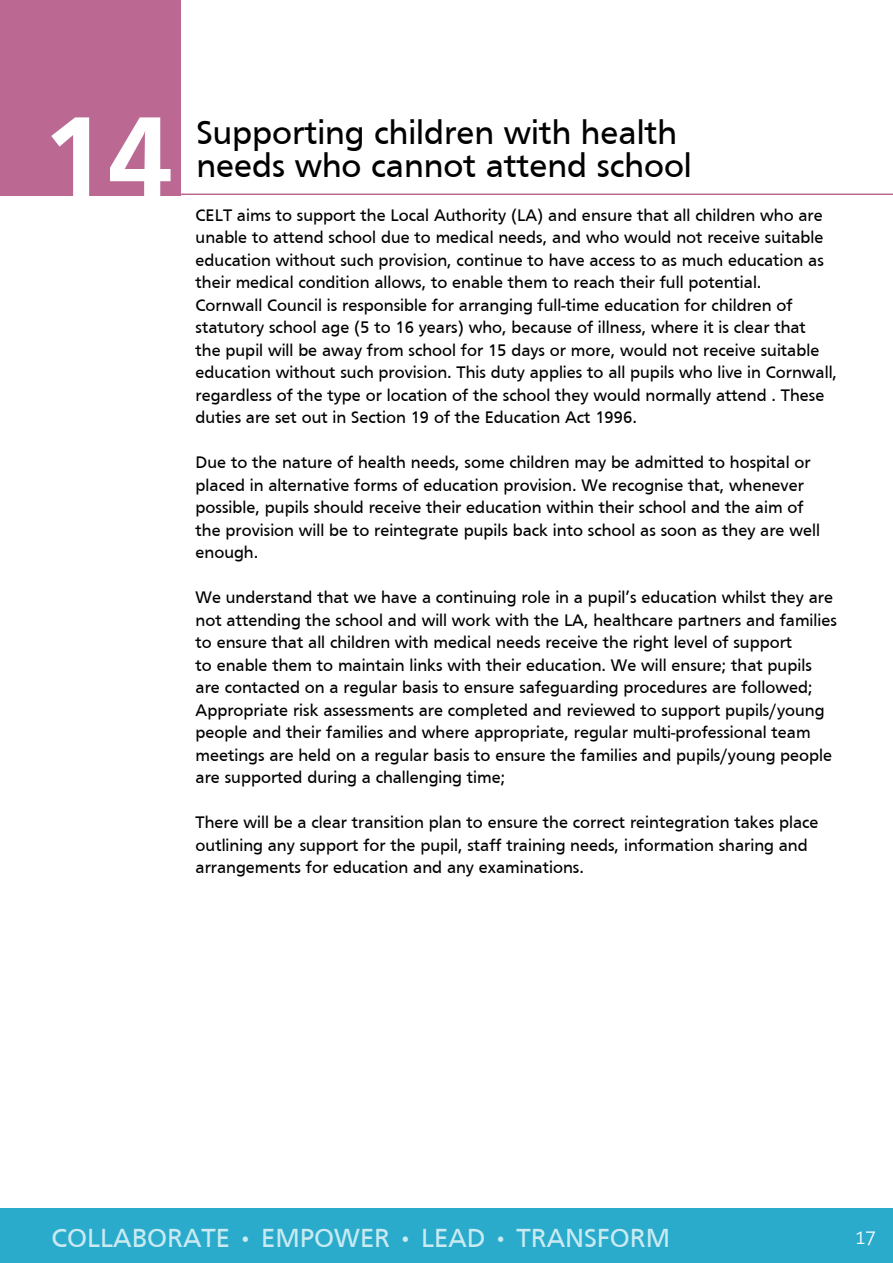
<style>
.page{position:relative;width:893px;height:1263px;background:#fff}
.page>*{position:absolute;margin:0;border:0;box-sizing:border-box;transform-origin:0 0}
.t1{font:700 119.85px "Frutiger";color:#fff}
.t2{font:34.5px/33px "Frutiger";color:#000}
.t3{font:27px "Frutiger";color:#caeaf2}
.t4{font:300 19.5px "Aller";color:#fff}
.t5{font:17.25px/22.5px "Frutiger";color:#000}
</style>
<div class="page">
<div style="left:0;top:1209px;width:893px;height:54px;background:#2babcc"></div>
<hr style="left:181px;top:194px;width:712px;height:1px;background:#bb6992">
<div style="left:0;top:0;width:180px;height:196px;background:#bb6992"></div>
<h1 class="t1" style="left:44px;top:88px;width:130px">14</h1>
<h2 class="t2" style="left:196px;top:116px;width:497px">Supporting children with health needs who cannot attend school</h2>
<p class="t5" style="left:196px;top:204px;width:643px">CELT aims to support the Local Authority (LA) and ensure that all children who are unable to attend school due to medical needs, and who would not receive suitable education without such provision, continue to have access to as much education as their medical condition allows, to enable them to reach their full potential.<br>Cornwall Council is responsible for arranging full-time education for children of statutory school age (5 to 16 years) who, because of illness, where it is clear that<br>the pupil will be away from school for 15 days or more, would not receive suitable education without such provision. This duty applies to all pupils who live in Cornwall, regardless of the type or location of the school they would normally attend . These duties are set out in Section 19 of the Education Act 1996.</p>
<p class="t5" style="left:196px;top:451px;width:626px">Due to the nature of health needs, some children may be admitted to hospital or placed in alternative forms of education provision. We recognise that, whenever possible, pupils should receive their education within their school and the aim of the provision will be to reintegrate pupils back into school as soon as they are well enough.</p>
<p class="t5" style="left:196px;top:586px;width:643px">We understand that we have a continuing role in a pupil’s education whilst they are not attending the school and will work with the LA, healthcare partners and families to ensure that all children with medical needs receive the right level of support<br>to enable them to maintain links with their education. We will ensure; that pupils are contacted on a regular basis to ensure safeguarding procedures are followed; Appropriate risk assessments are completed and reviewed to support pupils/young people and their families and where appropriate, regular multi-professional team meetings are held on a regular basis to ensure the families and pupils/young people are supported during a challenging time;</p>
<p class="t5" style="left:196px;top:811px;width:624px">There will be a clear transition plan to ensure the correct reintegration takes place outlining any support for the pupil, staff training needs, information sharing and arrangements for education and any examinations.</p>
<h3 class="t3" style="left:52px;top:1222px;width:620px">COLLABORATE • EMPOWER • LEAD • TRANSFORM</h3>
<p class="t4" style="left:855px;top:1225px;width:24px">17</p>
</div>
